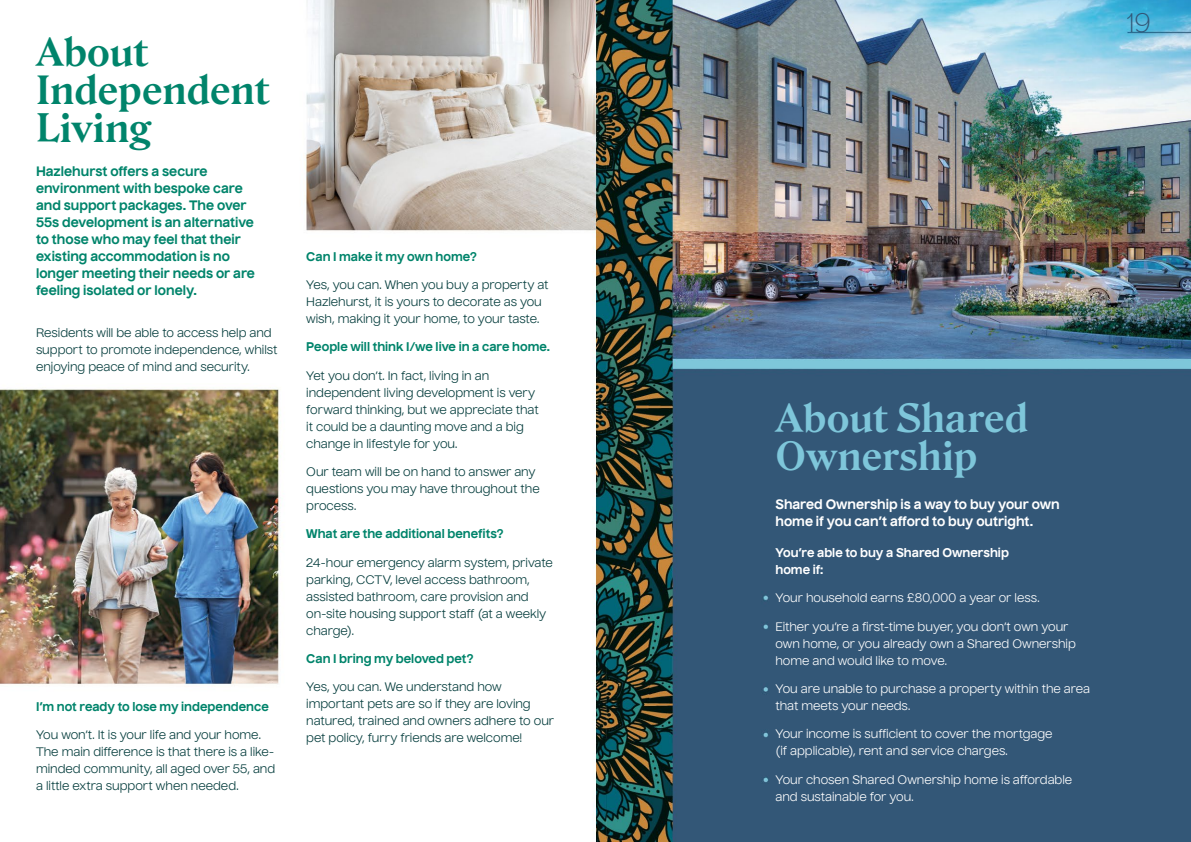
<style>
.page{position:relative;width:1191px;height:842px;background:#fff}
.page>*{position:absolute;margin:0;border:0;box-sizing:border-box;transform-origin:0 0}
.t1{font:700 38px/38px "Roslindale Text";letter-spacing:-.015em;color:#00846b}
.t2{font:700 38px/38px "Roslindale Text";letter-spacing:-.015em;color:#7ec6da}
.t3{font:300 26px "Nuckle";color:#325677}
.t4{font:700 13px/17px "Nuckle";color:#00846b}
.t5{font:700 13px/17px "Nuckle";letter-spacing:-.005em;color:#fff}
.t6{font:12px/17px "Nuckle";letter-spacing:-.005em;color:#053d3d}
.t7{font:12px/17px "Nuckle";letter-spacing:-.005em;color:#fff}
.t8{font:700 12px "Nuckle";color:#00846b}
.t9{font:700 12px/17px "Nuckle";color:#fff}
</style>
<div class="page">
<img style="left:0;top:0;width:1191px;height:842px">
<h1 class="t1" style="left:36px;top:30px;width:235px">About<br>Independent<br>Living</h1>
<p class="t4" style="left:36px;top:162px;width:220px">Hazlehurst offers a secure environment with bespoke care and support packages. The over<br>55s development is an alternative to those who may feel that their existing accommodation is no longer meeting their needs or are feeling isolated or lonely.</p>
<p class="t6" style="left:36px;top:324px;width:243px">Residents will be able to access help and support to promote independence, whilst enjoying peace of mind and security.</p>
<p class="t8" style="left:36px;top:699px;width:234px">I’m not ready to lose my independence</p>
<p class="t6" style="left:36px;top:726px;width:241px">You won’t. It is your life and your home.<br>The main difference is that there is a like&shy;minded community, all aged over 55, and a little extra support when needed.</p>
<p class="t8" style="left:306px;top:248px;width:172px">Can I make it my own home?</p>
<p class="t6" style="left:306px;top:276px;width:244px">Yes, you can. When you buy a property at<br>Hazlehurst, it is yours to decorate as you wish, making it your home, to your taste.</p>
<p class="t8" style="left:306px;top:339px;width:245px">People will think I/we live in a care home.</p>
<p class="t6" style="left:306px;top:367px;width:234px">Yet you don’t. In fact, living in an independent living development is very forward thinking, but we appreciate that it could be a daunting move and a big change in lifestyle for you.</p>
<p class="t6" style="left:306px;top:463px;width:235px">Our team will be on hand to answer any questions you may have throughout the process.</p>
<p class="t8" style="left:306px;top:526px;width:199px">What are the additional benefits?</p>
<p class="t6" style="left:306px;top:554px;width:248px">24-hour emergency alarm system, private parking, CCTV, level access bathroom, assisted bathroom, care provision and on-site housing support staff (at a weekly charge).</p>
<p class="t8" style="left:306px;top:651px;width:169px">Can I bring my beloved pet?</p>
<p class="t6" style="left:306px;top:679px;width:249px">Yes, you can. We understand how important pets are so if they are loving natured, trained and owners adhere to our pet policy, furry friends are welcome!</p>
<h2 class="t3" style="left:1126px;top:7px;width:26px">19</h2>
<h1 class="t2" style="left:775px;top:396px;width:255px">About Shared<br>Ownership</h1>
<p class="t5" style="left:775px;top:495px;width:286px">Shared Ownership is a way to buy your own home if you can’t afford to buy outright.</p>
<p class="t9" style="left:775px;top:544px;width:235px">You’re able to buy a Shared Ownership home if:</p>
<p class="t7" style="left:775px;top:589px;width:266px">Your household earns £80,000 a year or less.</p>
<p class="t7" style="left:775px;top:618px;width:302px">Either you’re a first-time buyer, you don’t own your own home, or you already own a Shared Ownership home and would like to move.</p>
<p class="t7" style="left:775px;top:680px;width:316px">You are unable to purchase a property within the area that meets your needs.</p>
<p class="t7" style="left:775px;top:725px;width:279px">Your income is sufficient to cover the mortgage (if applicable), rent and service charges.</p>
<p class="t7" style="left:775px;top:771px;width:298px">Your chosen Shared Ownership home is affordable and sustainable for you.</p>
</div>
